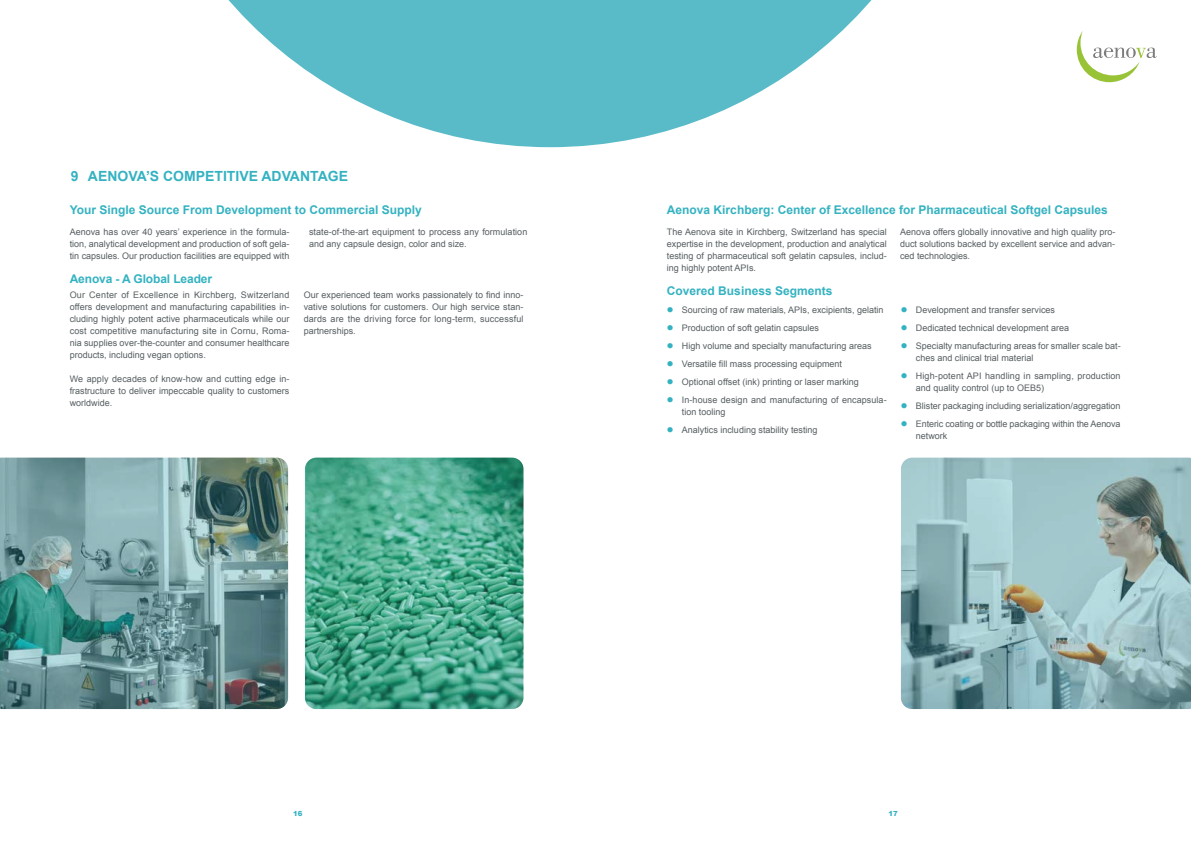
<style>
.page{position:relative;width:1191px;height:842px;background:#fff}
.page>*{position:absolute;margin:0;border:0;box-sizing:border-box;transform-origin:0 0}
.t1{font:700 14px "Arial";color:#34b2c1}
.t2{font:700 12px "Arial";color:#34b2c1}
.t3{font:9px/12px "Arial";color:#565e61;text-align:justify}
.t4{font:900 7px "Arial";color:#34b2c1}
</style>
<div class="page">
<svg style="left:1076px;top:31px;width:80px;height:51px"></svg>
<svg style="left:228px;top:0;width:644px;height:147px;fill:#59bac8"></svg>
<svg style="left:0;top:458px;width:288px;height:251px;background:#6c9596"></svg>
<svg style="left:305px;top:458px;width:218px;height:251px;background:#4ba78c"></svg>
<svg style="left:901px;top:458px;width:290px;height:251px;background:#92b4b7"></svg>
<h1 class="t1" style="left:71px;top:166px;width:279px">9 AENOVA’S COMPETITIVE ADVANTAGE</h1>
<h2 class="t2" style="left:70px;top:201px;width:353px">Your Single Source From Development to Commercial Supply</h2>
<p class="t3" style="left:309px;top:225px;width:220px">state-of-the-art equipment to process any formulation and any capsule design, color and size.</p>
<h2 class="t2" style="left:70px;top:270px;width:144px">Aenova - A Global Leader</h2>
<p class="t3" style="left:70px;top:225px;width:221px">Aenova has over 40 years’ experience in the formula&shy;tion, analytical development and production of soft gela&shy;tin capsules. Our production facilities are equipped with</p>
<p class="t3" style="left:70px;top:288px;width:221px">Our Center of Excellence in Kirchberg, Switzerland offers development and manufacturing capabilities in&shy;cluding highly potent active pharmaceuticals while our cost competitive manufacturing site in Cornu, Roma&shy;nia supplies over-the-counter and consumer healthcare products, including vegan options.</p>
<p class="t3" style="left:70px;top:372px;width:221px">We apply decades of know-how and cutting edge in&shy;frastructure to deliver impeccable quality to customers worldwide.</p>
<p class="t3" style="left:304px;top:288px;width:221px">Our experienced team works passionately to find inno&shy;vative solutions for customers. Our high service stan&shy;dards are the driving force for long-term, successful partnerships.</p>
<h2 class="t2" style="left:667px;top:201px;width:442px">Aenova Kirchberg: Center of Excellence for Pharmaceutical Softgel Capsules</h2>
<p class="t3" style="left:667px;top:225px;width:221px">The Aenova site in Kirchberg, Switzerland has special expertise in the development, production and analytical testing of pharmaceutical soft gelatin capsules, includ&shy;ing highly potent APIs.</p>
<p class="t3" style="left:682px;top:300px;width:206px;line-height:18px;text-align:left">Sourcing of raw materials, APIs, excipients, gelatin Production of soft gelatin capsules<br>High volume and specialty manufacturing areas Versatile fill mass processing equipment<br>Optional offset (ink) printing or laser marking In-house design and manufacturing of encapsula-</p>
<p class="t3" style="left:682px;top:402px;width:137px;line-height:18px">tion tooling<br>Analytics including stability testing</p>
<h2 class="t2" style="left:667px;top:282px;width:167px">Covered Business Segments</h2>
<p class="t3" style="left:900px;top:225px;width:217px">Aenova offers globally innovative and high quality pro&shy;duct solutions backed by excellent service and advan&shy;ced technologies.</p>
<p class="t3" style="left:916px;top:300px;width:206px;line-height:18px;text-align:left">Development and transfer services<br>Dedicated technical development area<br>Specialty manufacturing areas for smaller scale bat-</p>
<p class="t3" style="left:916px;top:348px;width:206px;line-height:18px">ches and clinical trial material<br>High-potent API handling in sampling, production</p>
<p class="t3" style="left:916px;top:378px;width:206px;line-height:18px;text-align:left">and quality control (up to OEB5)<br>Blister packaging including serialization/aggregation<br>Enteric coating or bottle packaging within the Aenova</p>
<p class="t3" style="left:916px;top:429px;width:33px">network</p>
<p class="t4" style="left:293px;top:808px;width:11px">16</p>
<p class="t4" style="left:888px;top:808px;width:11px">17</p>
</div>
